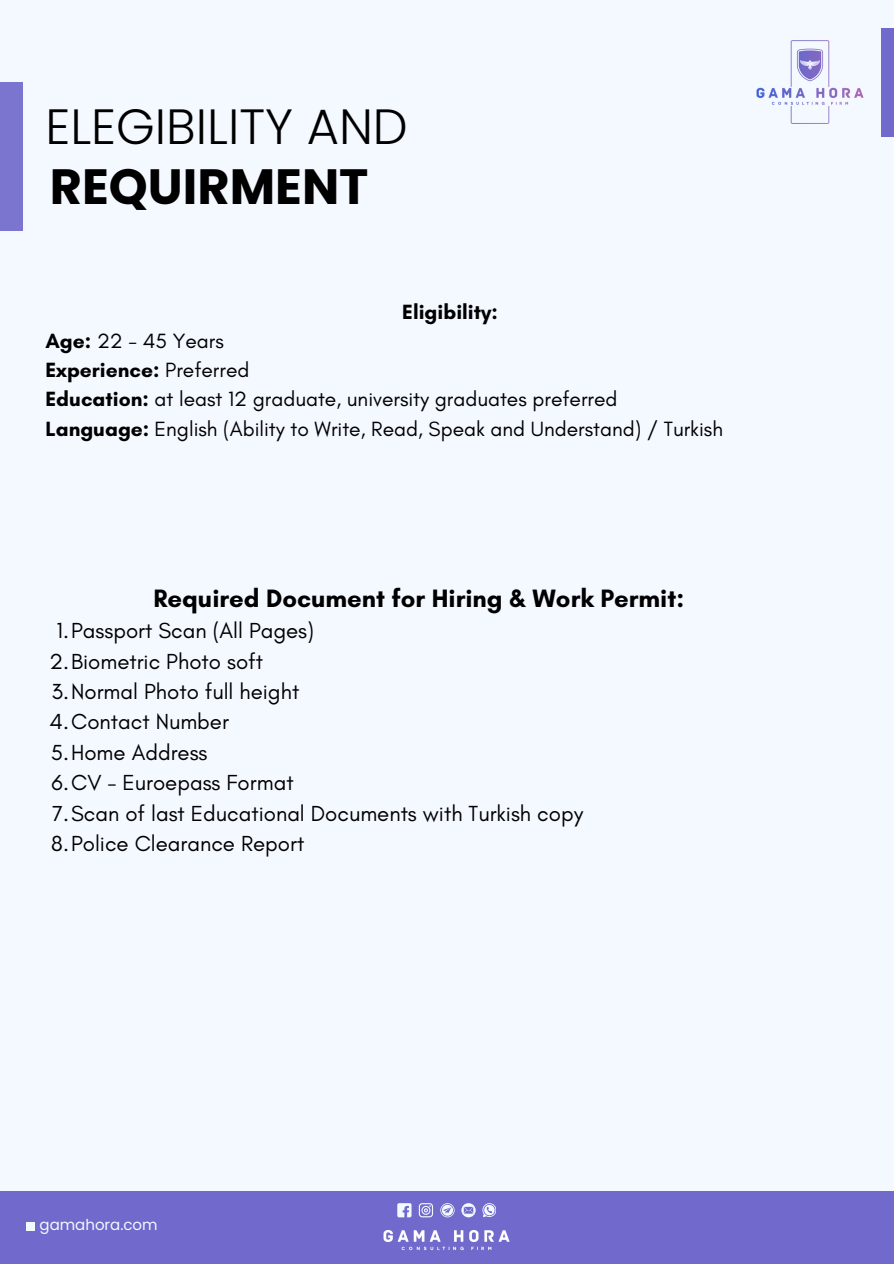
<style>
.page{position:relative;width:894px;height:1264px;background:#fff}
.page>*{position:absolute;margin:0;border:0;box-sizing:border-box;transform-origin:0 0}
.t1{font:300 49.5px "Poppins";color:#000}
.t2{font:700 49.5px "Poppins";color:#000}
.t3{font:700 25.65px "Glacial Indifference";color:#000}
.t4{font:22.2px "Glacial Indifference";color:#000}
.t5{font:21px/29.2px "Glacial Indifference";color:#000}
.t6{font:700 21px "Glacial Indifference";color:#000}
.t7{font:15px "Poppins";color:#f4f8ff}
.s1{font-weight:700}
</style>
<div class="page">
<div style="left:0;top:0;width:893px;height:1263px;background:#f4f8ff"></div>
<div style="left:0;top:82px;width:23px;height:148px;background:#7c75cf"></div>
<img style="left:756px;top:40px;width:108px;height:84px">
<div style="left:881px;top:28px;width:12px;height:108px;background:#7169cb"></div>
<div style="left:0;top:1190px;width:893px;height:73px;background:#7169cb"></div>
<img style="left:383px;top:1230px;width:127px;height:21px">
<svg style="left:397px;top:1203px;width:14px;height:14px"></svg>
<svg style="left:418px;top:1203px;width:15px;height:14px"></svg>
<svg style="left:440px;top:1203px;width:14px;height:14px"></svg>
<svg style="left:461px;top:1203px;width:14px;height:14px"></svg>
<svg style="left:482px;top:1203px;width:14px;height:14px"></svg>
<div style="left:26px;top:1221px;width:8px;height:9px;background:#f4f8ff"></div>
<p class="t1" style="left:45px;top:92px;width:364px">ELEGIBILITY AND</p>
<p class="t2" style="left:50px;top:152px;width:320px">REQUIRMENT</p>
<p class="t6" style="left:402px;top:299px;width:97px">Eligibility:</p>
<p class="t5" style="left:45px;top:326px;width:679px"><span class="s1">Age:</span> 22 - 45 Years<br><span class="s1">Experience:</span> Preferred<br><span class="s1">Education:</span> at least 12 graduate, university graduates preferred <span class="s1">Language:</span> English (Ability to Write, Read, Speak and Understand) / Turkish</p>
<p class="t3" style="left:153px;top:582px;width:532px">Required Document for Hiring &amp; Work Permit:</p>
<p class="t4" style="left:57px;top:617px;width:259px">1.Passport Scan (All Pages)</p>
<h2 class="t4" style="left:49px;top:647px;width:215px">2.Biometric Photo soft</h2>
<h1 class="t4" style="left:51px;top:678px;width:249px">3.Normal Photo full height</h1>
<h4 class="t4" style="left:50px;top:708px;width:181px">4.Contact Number</h4>
<h3 class="t4" style="left:51px;top:738px;width:158px">5.Home Address</h3>
<p class="t4" style="left:52px;top:769px;width:243px">6.CV - Euroepass Format</p>
<p class="t4" style="left:52px;top:799px;width:532px">7.Scan of last Educational Documents with Turkish copy</p>
<p class="t4" style="left:51px;top:829px;width:254px">8.Police Clearance Report</p>
<p class="t7" style="left:40px;top:1214px;width:120px">gamahora.com</p>
</div>
